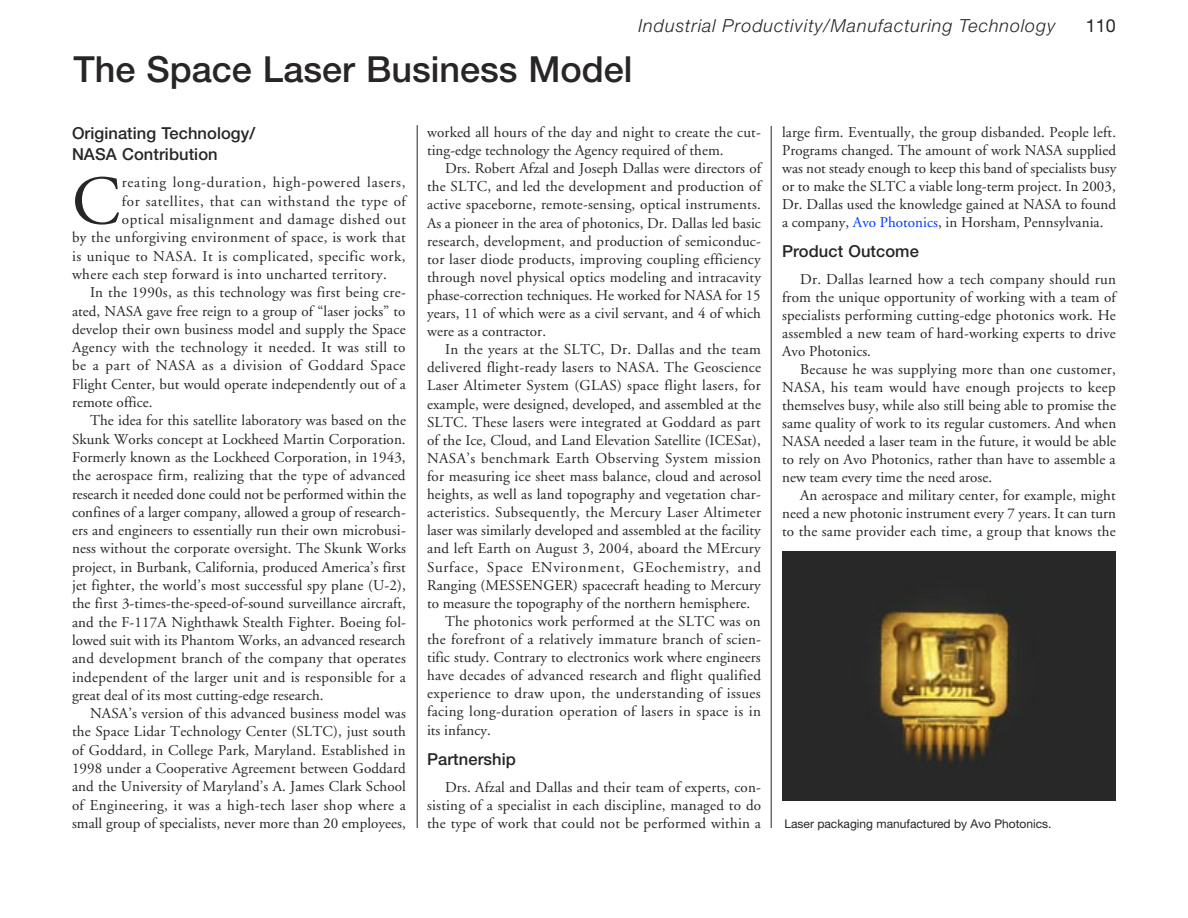
<style>
.page{position:relative;width:1188px;height:918px;background:#fff}
.page>*{position:absolute;margin:0;border:0;box-sizing:border-box;transform-origin:0 0}
.Drop_Cap{font:69.3px "Adobe Garamond";color:#272525}
.t1{font:500 36px "Helvetica Neue";color:#272525}
.t2{font:italic 300 18px "Helvetica Neue";letter-spacing:.05em;color:#272525}
.t3{font:18px "Helvetica Neue";color:#272525}
.SubHead_1{font:500 16.5px/21.3px "Helvetica Neue";letter-spacing:.005em;color:#272525}
.body{font:15px/18.1px "Adobe Garamond";letter-spacing:.005em;color:#272525;text-align:justify}
.Drop_Cap-2{font:15px "Adobe Garamond";letter-spacing:.035em;color:#272525}
.t4{font:12px "Helvetica Neue";color:#272525}
.s1{color:#0038ff}
</style>
<div class="page">
<hr style="left:771px;top:126px;width:1px;height:702px;background:#272525">
<hr style="left:417px;top:125px;width:1px;height:703px;background:#272525">
<img style="left:782px;top:552px;width:333px;height:249px">
<p class="t1" style="left:74px;top:48px;width:560px">The Space Laser Business Model</p>
<p class="t2" style="left:638px;top:15px;width:419px">Industrial Productivity/Manufacturing Technology</p>
<p class="t3" style="left:1086px;top:15px;width:32px">110</p>
<p class="SubHead_1" style="left:72px;top:122px;width:185px">Originating Technology/<br>NASA Contribution</p>
<p class="Drop_Cap" style="left:72px;top:164px;width:50px">C</p>
<p class="Drop_Cap-2" style="left:122px;top:175px;width:285px">reating long-duration, high-powered lasers,</p>
<p class="Drop_Cap-2" style="left:122px;top:193px;width:285px">for satellites, that can withstand the type of</p>
<p class="Drop_Cap-2" style="left:122px;top:211px;width:285px">optical misalignment and damage dished out</p>
<p class="Drop_Cap-2" style="left:72px;top:230px;width:335px">by the unforgiving environment of space, is work that</p>
<p class="Drop_Cap-2" style="left:72px;top:248px;width:335px">is unique to NASA. It is complicated, specific work,</p>
<p class="Drop_Cap-2" style="left:72px;top:266px;width:316px">where each step forward is into uncharted territory.</p>
<p class="body" style="left:72px;top:284px;width:335px;text-indent:18px">In the 1990s, as this technology was first being cre&shy;ated, NASA gave free reign to a group of “laser jocks” to develop their own business model and supply the Space Agency with the technology it needed. It was still to be a part of NASA as a division of Goddard Space Flight Center, but would operate independently out of a remote office.</p>
<p class="body" style="left:72px;top:412px;width:336px;text-indent:18px">The idea for this satellite laboratory was based on the Skunk Works concept at Lockheed Martin Corporation.<br>Formerly known as the Lockheed Corporation, in 1943, the aerospace firm, realizing that the type of advanced research it needed done could not be performed within the confines of a larger company, allowed a group of research&shy;ers and engineers to essentially run their own microbusi&shy;ness without the corporate oversight. The Skunk Works project, in Burbank, California, produced America’s first jet fighter, the world’s most successful spy plane (U-2), the first 3-times-the-speed-of-sound surveillance aircraft, and the F-117A Nighthawk Stealth Fighter. Boeing fol&shy;lowed suit with its Phantom Works, an advanced research and development branch of the company that operates independent of the larger unit and is responsible for a great deal of its most cutting-edge research.</p>
<p class="body" style="left:72px;top:705px;width:336px;text-indent:18px">NASA’s version of this advanced business model was the Space Lidar Technology Center (SLTC), just south of Goddard, in College Park, Maryland. Established in 1998 under a Cooperative Agreement between Goddard and the University of Maryland’s A. James Clark School of Engineering, it was a high-tech laser shop where a small group of specialists, never more than 20 employees,</p>
<p class="body" style="left:427px;top:124px;width:335px">worked all hours of the day and night to create the cut&shy;ting-edge technology the Agency required of them.</p>
<p class="body" style="left:427px;top:160px;width:336px;text-indent:18px">Drs. Robert Afzal and Joseph Dallas were directors of the SLTC, and led the development and production of active spaceborne, remote-sensing, optical instruments.<br>As a pioneer in the area of photonics, Dr. Dallas led basic research, development, and production of semiconduc&shy;tor laser diode products, improving coupling efficiency through novel physical optics modeling and intracavity phase-correction techniques. He worked for NASA for 15 years, 11 of which were as a civil servant, and 4 of which were as a contractor.</p>
<p class="body" style="left:427px;top:341px;width:336px;text-indent:18px">In the years at the SLTC, Dr. Dallas and the team delivered flight-ready lasers to NASA. The Geoscience Laser Altimeter System (GLAS) space flight lasers, for example, were designed, developed, and assembled at the SLTC. These lasers were integrated at Goddard as part of the Ice, Cloud, and Land Elevation Satellite (ICESat), NASA’s benchmark Earth Observing System mission for measuring ice sheet mass balance, cloud and aerosol heights, as well as land topography and vegetation char&shy;acteristics. Subsequently, the Mercury Laser Altimeter laser was similarly developed and assembled at the facility and left Earth on August 3, 2004, aboard the MErcury Surface, Space ENvironment, GEochemistry, and Ranging (MESSENGER) spacecraft heading to Mercury to measure the topography of the northern hemisphere.</p>
<p class="body" style="left:427px;top:612px;width:336px;text-indent:18px">The photonics work performed at the SLTC was on the forefront of a relatively immature branch of scien&shy;tific study. Contrary to electronics work where engineers have decades of advanced research and flight qualified experience to draw upon, the understanding of issues facing long-duration operation of lasers in space is in its infancy.</p>
<p class="SubHead_1" style="left:427px;top:748px;width:90px">Partnership</p>
<p class="body" style="left:427px;top:778px;width:336px;text-indent:18px">Drs. Afzal and Dallas and their team of experts, con&shy;sisting of a specialist in each discipline, managed to do the type of work that could not be performed within a</p>
<p class="body" style="left:782px;top:124px;width:336px">large firm. Eventually, the group disbanded. People left.<br>Programs changed. The amount of work NASA supplied was not steady enough to keep this band of specialists busy or to make the SLTC a viable long-term project. In 2003, Dr. Dallas used the knowledge gained at NASA to found a company, <span class="s1">Avo Photonics</span>, in Horsham, Pennsylvania.</p>
<p class="SubHead_1" style="left:782px;top:240px;width:138px">Product Outcome</p>
<p class="body" style="left:782px;top:271px;width:335px;text-indent:18px">Dr. Dallas learned how a tech company should run from the unique opportunity of working with a team of specialists performing cutting-edge photonics work. He assembled a new team of hard-working experts to drive Avo Photonics.</p>
<p class="body" style="left:782px;top:361px;width:336px;text-indent:18px">Because he was supplying more than one customer, NASA, his team would have enough projects to keep themselves busy, while also still being able to promise the same quality of work to its regular customers. And when NASA needed a laser team in the future, it would be able to rely on Avo Photonics, rather than have to assemble a new team every time the need arose.</p>
<p class="body" style="left:782px;top:487px;width:336px;text-indent:18px">An aerospace and military center, for example, might need a new photonic instrument every 7 years. It can turn to the same provider each time, a group that knows the</p>
<p class="t4" style="left:784px;top:817px;width:268px">Laser packaging manufactured by Avo Photonics.</p>
</div>
